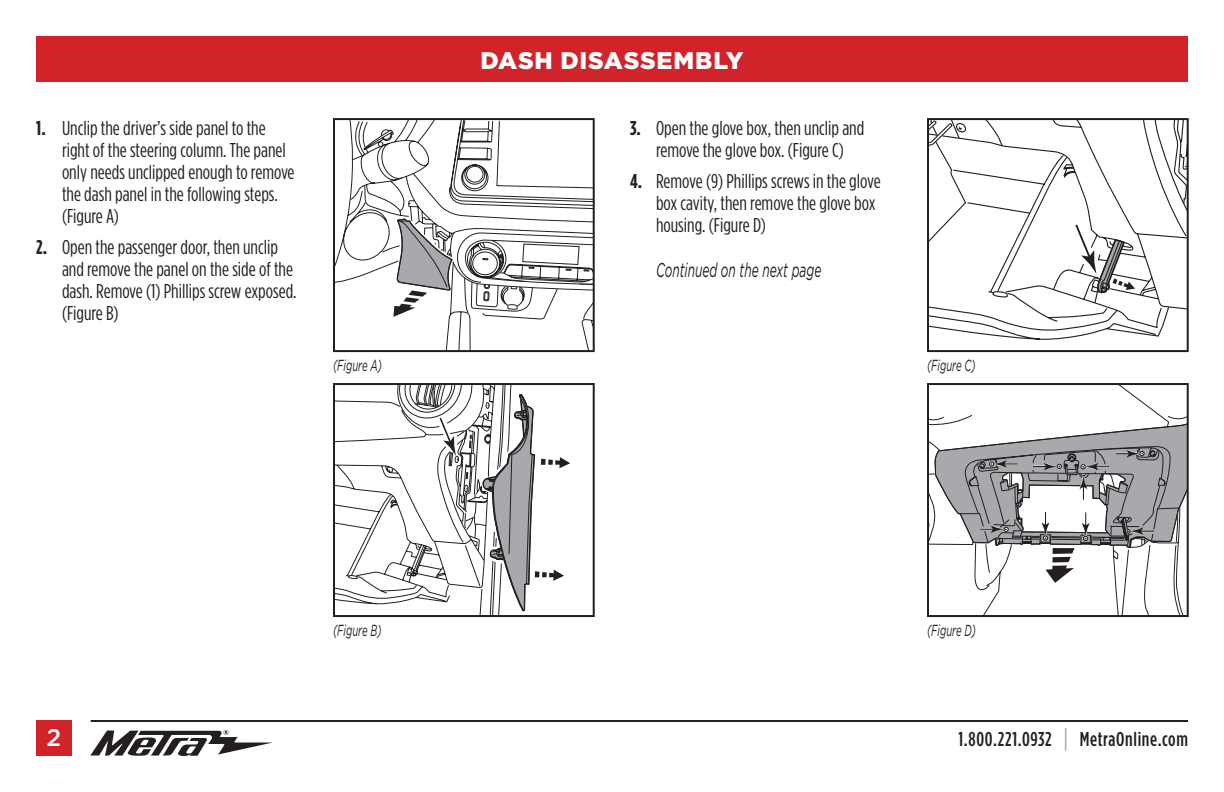
<style>
.page{position:relative;width:1224px;height:792px;background:#fff}
.page>*{position:absolute;margin:0;border:0;box-sizing:border-box;transform-origin:0 0}
.t1{font:900 24px "Gotham";letter-spacing:.03em;color:#fff}
.t2{font:500 24px "Gotham";color:#fff}
.t3{font:20px/22px "Gotham Condensed";color:#231f20}
.t4{font:500 20px "Gotham Condensed";letter-spacing:.035em;color:#231f20}
.t5{font:italic 20px "Gotham";color:#231f20;scale:.6 1}
.t6{font:italic 16px "Gotham";color:#231f20;scale:.6 1}
.s1{font-weight:700}
.s2{font-size:26px;color:#a8a9ad}
</style>
<div class="page">
<div style="left:36px;top:36px;width:1152px;height:45px;background:#d1232a"></div>
<svg style="left:90px;top:730px;width:183px;height:26px"></svg>
<hr style="left:91px;top:720px;width:1097px;height:2px;background:#231f20">
<div style="left:36px;top:720px;width:36px;height:36px;background:#d1232a"></div>
<svg style="left:336px;top:121px;width:27px;height:162px"></svg>
<svg style="left:363px;top:121px;width:229px;height:155px"></svg>
<svg style="left:382px;top:215px;width:210px;height:134px"></svg>
<div style="left:333px;top:118px;width:262px;height:234px;border:2px solid #231f20"></div>
<svg style="left:930px;top:121px;width:256px;height:219px"></svg>
<div style="left:927px;top:118px;width:262px;height:234px;border:2px solid #231f20"></div>
<svg style="left:336px;top:386px;width:234px;height:228px"></svg>
<div style="left:333px;top:383px;width:262px;height:234px;border:2px solid #231f20"></div>
<svg style="left:930px;top:386px;width:256px;height:228px"></svg>
<svg style="left:930px;top:423px;width:256px;height:160px"></svg>
<div style="left:927px;top:383px;width:262px;height:234px;border:2px solid #231f20"></div>
<p class="t3" style="left:62px;top:117px;width:234px;text-indent:-26px"><span class="s1">1.</span> Unclip the driver’s side panel to the right of the steering column. The panel only needs unclipped enough to remove the dash panel in the following steps. (Figure A)</p>
<p class="t3" style="left:62px;top:236px;width:236px;text-indent:-26px"><span class="s1">2.</span> Open the passenger door, then unclip and remove the panel on the side of the dash. Remove (1) Phillips screw exposed. (Figure B)</p>
<p class="t1" style="left:480px;top:46px;width:265px">DASH DISASSEMBLY</p>
<p class="t3" style="left:630px;top:117px;width:236px;text-align:center"><span class="s1">3.</span> Open the glove box, then unclip and remove the glove box. (Figure C)</p>
<p class="t3" style="left:656px;top:170px;width:226px;text-indent:-26px"><span class="s1">4.</span> Remove (9) Phillips screws in the glove box cavity, then remove the glove box housing. (Figure D)</p>
<p class="t5" style="left:656px;top:259px;width:277px">Continued on the next page</p>
<p class="t6" style="left:333px;top:357px;width:83px">(Figure A)</p>
<p class="t6" style="left:927px;top:357px;width:83px">(Figure C)</p>
<p class="t6" style="left:333px;top:622px;width:83px">(Figure B)</p>
<p class="t6" style="left:927px;top:622px;width:83px">(Figure D)</p>
<p class="t2" style="left:47px;top:724px;width:16px">2</p>
<p class="t4" style="left:959px;top:728px;width:231px">1.800.221.0932 <span class="s2">|</span> MetraOnline.com</p>
</div>
